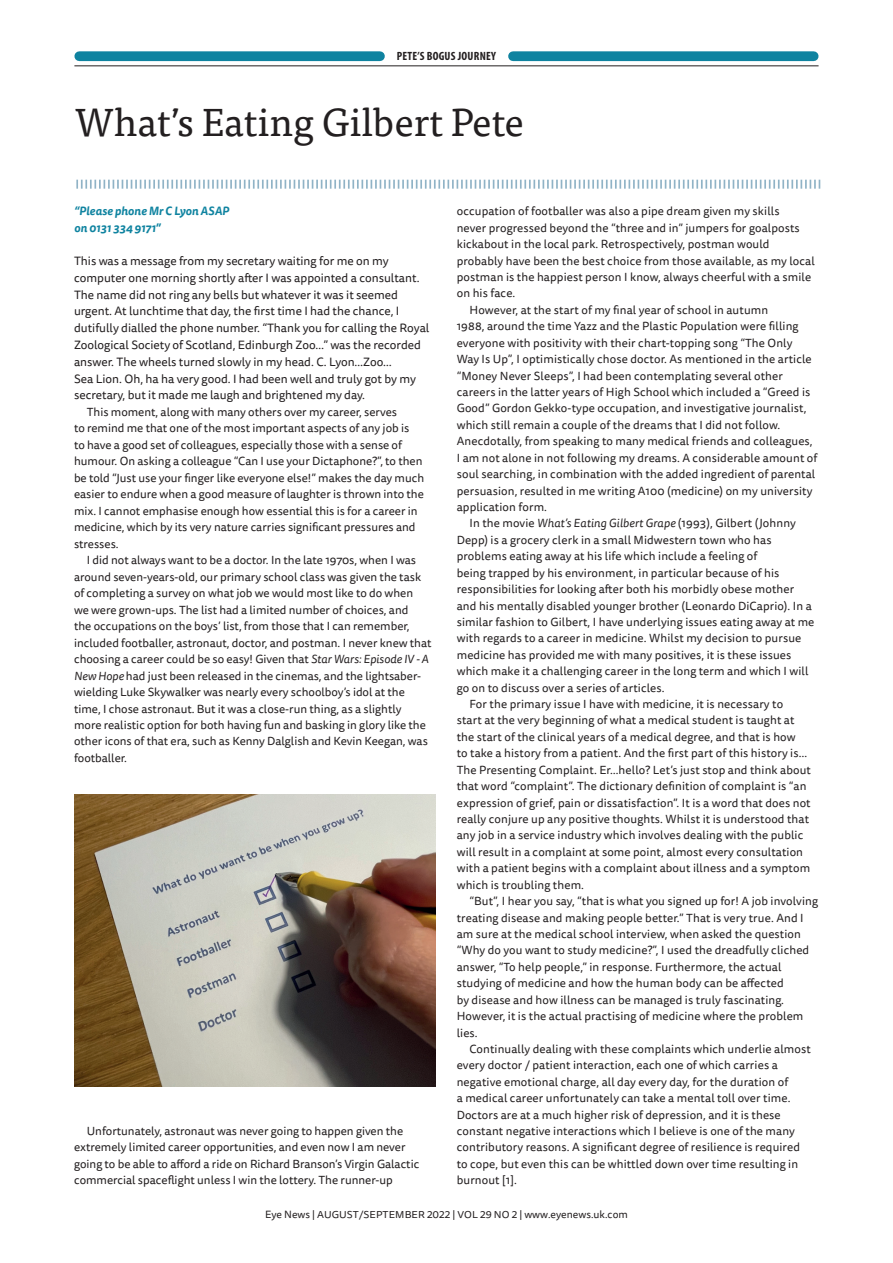
<style>
.page{position:relative;width:893px;height:1263px;background:#fff}
.page>*{position:absolute;margin:0;border:0;box-sizing:border-box;transform-origin:0 0}
.feature_Headline{font:39px "Tisa Pro";color:#231f20}
.feature_body_no_inde{font:12px/16.8px "Tisa Sans Pro";color:#231f20}
.t1{font:700 condensed 12px "Myriad Pro";letter-spacing:.02em;color:#231f20}
.feature_Body_Indent{font:11.7px/16.4px "Tisa Sans Pro";letter-spacing:.01em;color:#231f20}
.Feature_Body{font:italic 700 11.7px/16.5px "Tisa Sans Pro";color:#0f83a0}
.t2{font:10.5px "Tisa Sans Pro";color:#231f20}
.s1{font-style:italic}
.s2{font-size:10.05px}
</style>
<div class="page">
<svg style="left:76px;top:180px;width:744px;height:9px"></svg>
<img style="left:74px;top:794px;width:361px;height:292px">
<div style="left:79px;top:51px;width:301px;height:10px;background:#0f83a0"></div>
<div style="left:513px;top:51px;width:301px;height:10px;background:#0f83a0"></div>
<hr style="left:74px;top:66px;width:745px;height:1px;background:#231f20">
<p class="t1" style="left:397px;top:49px;width:101px">PETE’S BOGUS JOURNEY</p>
<p class="feature_Headline" style="left:75px;top:93px;width:451px">What’s Eating Gilbert Pete</p>
<p class="Feature_Body" style="left:74px;top:203px;width:157px">“Please phone Mr C Lyon ASAP on 0131 334 9171”</p>
<p class="feature_body_no_inde" style="left:74px;top:253px;width:357px">This was a message from my secretary waiting for me on my computer one morning shortly after I was appointed a consultant.<br>The name did not ring any bells but whatever it was it seemed urgent. At lunchtime that day, the first time I had the chance, I dutifully dialled the phone number. “Thank you for calling the Royal Zoological Society of Scotland, Edinburgh Zoo…” was the recorded answer. The wheels turned slowly in my head. C. Lyon…Zoo…<br>Sea Lion. Oh, ha ha very good. I had been well and truly got by my secretary, but it made me laugh and brightened my day.</p>
<p class="feature_Body_Indent" style="left:74px;top:404px;width:352px;text-indent:13px">This moment, along with many others over my career, serves<br>to remind me that one of the most important aspects of any job is<br>to have a good set of colleagues, especially those with a sense of humour. On asking a colleague “Can I use your Dictaphone?”, to then be told “Just use your finger like everyone else!” makes the day much easier to endure when a good measure of laughter is thrown into the mix. I cannot emphasise enough how essential this is for a career in medicine, which by its very nature carries significant pressures and stresses.</p>
<p class="feature_Body_Indent" style="left:74px;top:552px;width:359px;text-indent:13px">I did not always want to be a doctor. In the late 1970s, when I was around seven-years-old, our primary school class was given the task of completing a survey on what job we would most like to do when<br>we were grown-ups. The list had a limited number of choices, and<br>the occupations on the boys’ list, from those that I can remember, included footballer, astronaut, doctor, and postman. I never knew that choosing a career could be so easy! Given that <span class="s1">Star Wars: Episode IV - A New Hope</span> had just been released in the cinemas, and the lightsaber&shy;wielding Luke Skywalker was nearly every schoolboy’s idol at the time, I chose astronaut. But it was a close-run thing, as a slightly more realistic option for both having fun and basking in glory like the other icons of that era, such as Kenny Dalglish and Kevin Keegan, was footballer.</p>
<p class="feature_Body_Indent" style="left:74px;top:1123px;width:347px;text-indent:13px">Unfortunately, astronaut was never going to happen given the extremely limited career opportunities, and even now I am never going to be able to afford a ride on Richard Branson’s Virgin Galactic commercial spaceflight unless I win the lottery. The runner-up</p>
<p class="feature_Body_Indent" style="left:457px;top:203px;width:360px">occupation of footballer was also a pipe dream given my skills<br>never progressed beyond the “three and in” jumpers for goalposts kickabout in the local park. Retrospectively, postman would probably have been the best choice from those available, as my local postman is the happiest person I know, always cheerful with a smile on his face.</p>
<p class="feature_Body_Indent" style="left:457px;top:302px;width:362px;text-indent:13px">However, at the start of my final year of school in autumn<br>1988, around the time Yazz and the Plastic Population were filling everyone with positivity with their chart-topping song “The Only Way Is Up”, I optimistically chose doctor. As mentioned in the article “Money Never Sleeps”, I had been contemplating several other careers in the latter years of High School which included a “Greed is Good” Gordon Gekko-type occupation, and investigative journalist, which still remain a couple of the dreams that I did not follow.<br>Anecdotally, from speaking to many medical friends and colleagues, I am not alone in not following my dreams. A considerable amount of soul searching, in combination with the added ingredient of parental persuasion, resulted in me writing A100 (medicine) on my university application form.</p>
<p class="feature_Body_Indent" style="left:457px;top:515px;width:359px;text-indent:13px">In the movie <span class="s1">What’s Eating Gilbert Grape</span> (1993), Gilbert (Johnny Depp) is a grocery clerk in a small Midwestern town who has problems eating away at his life which include a feeling of<br>being trapped by his environment, in particular because of his responsibilities for looking after both his morbidly obese mother and his mentally disabled younger brother (Leonardo DiCaprio). In a similar fashion to Gilbert, I have underlying issues eating away at me with regards to a career in medicine. Whilst my decision to pursue medicine has provided me with many positives, it is these issues which make it a challenging career in the long term and which I will go on to discuss over a series of articles.</p>
<p class="feature_Body_Indent" style="left:457px;top:696px;width:356px;text-indent:13px">For the primary issue I have with medicine, it is necessary to start at the very beginning of what a medical student is taught at the start of the clinical years of a medical degree, and that is how<br>to take a history from a patient. And the first part of this history is… The Presenting Complaint. Er…hello? Let’s just stop and think about that word “complaint”. The dictionary definition of complaint is “an expression of grief, pain or dissatisfaction”. It is a word that does not really conjure up any positive thoughts. Whilst it is understood that any job in a service industry which involves dealing with the public will result in a complaint at some point, almost every consultation with a patient begins with a complaint about illness and a symptom which is troubling them.</p>
<p class="feature_Body_Indent" style="left:457px;top:893px;width:363px;text-indent:13px">“But”, I hear you say, “that is what you signed up for! A job involving treating disease and making people better.” That is very true. And I am sure at the medical school interview, when asked the question “Why do you want to study medicine?”, I used the dreadfully cliched answer, “To help people,” in response. Furthermore, the actual studying of medicine and how the human body can be affected<br>by disease and how illness can be managed is truly fascinating.<br>However, it is the actual practising of medicine where the problem lies.</p>
<p class="feature_Body_Indent" style="left:457px;top:1041px;width:356px;text-indent:13px">Continually dealing with these complaints which underlie almost every doctor / patient interaction, each one of which carries a negative emotional charge, all day every day, for the duration of<br>a medical career unfortunately can take a mental toll over time.<br>Doctors are at a much higher risk of depression, and it is these constant negative interactions which I believe is one of the many contributory reasons. A significant degree of resilience is required to cope, but even this can be whittled down over time resulting in burnout [1].</p>
<p class="t2" style="left:265px;top:1207px;width:364px">Eye News | <span class="s2">AUGUST/SEPTEMBER 2022</span> | <span class="s2">VOL 29 NO 2</span> | www.eyenews.uk.com</p>
</div>
